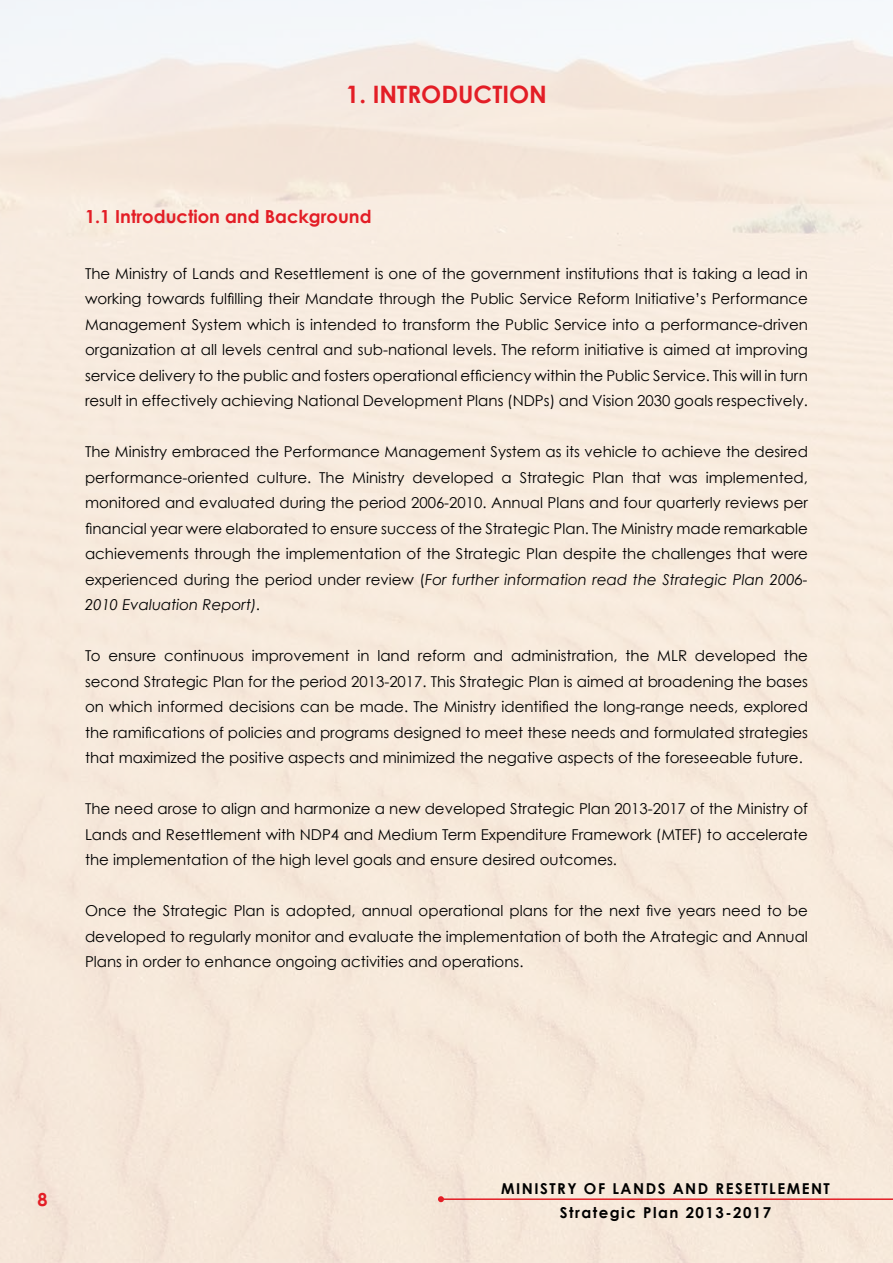
<style>
.page{position:relative;width:893px;height:1263px;background:#fff}
.page>*{position:absolute;margin:0;border:0;box-sizing:border-box;transform-origin:0 0}
.t1{font:700 24px "Century Gothic";color:#e31e26}
.t2{font:700 18px "Century Gothic";color:#e31e26}
.t3{font:15px/25.5px "Century Gothic";color:#000;text-align:justify}
.t4{font:700 15px/23.9px "Century Gothic";letter-spacing:.1em;color:#000;text-align:center}
.s1{font-style:italic}
</style>
<div class="page">
<hr style="left:441px;top:1198px;width:452px;height:2px;background:#e31e26">
<svg style="left:438px;top:1196px;width:6px;height:6px"></svg>
<h1 class="t1" style="left:346px;top:79px;width:43px">1. introduction</h1>
<p class="t2" style="left:85px;top:205px;width:288px">1.1 Introduction and Background</p>
<p class="t3" style="left:85px;top:260px;width:724px">The Ministry of Lands and Resettlement is one of the government institutions that is taking a lead in working towards fulfilling their Mandate through the Public Service Reform Initiative’s Performance Management System which is intended to transform the Public Service into a performance-driven organization at all levels central and sub-national levels. The reform initiative is aimed at improving service delivery to the public and fosters operational efficiency within the Public Service. This will in turn result in effectively achieving National Development Plans (NDPs) and Vision 2030 goals respectively.</p>
<p class="t3" style="left:85px;top:439px;width:724px">The Ministry embraced the Performance Management System as its vehicle to achieve the desired performance-oriented culture. The Ministry developed a Strategic Plan that was implemented, monitored and evaluated during the period 2006-2010. Annual Plans and four quarterly reviews per financial year were elaborated to ensure success of the Strategic Plan. The Ministry made remarkable achievements through the implementation of the Strategic Plan despite the challenges that were experienced during the period under review (<span class="s1">For further information read the Strategic Plan 2006- 2010 Evaluation Report).</span></p>
<p class="t3" style="left:85px;top:643px;width:724px">To ensure continuous improvement in land reform and administration, the MLR developed the second Strategic Plan for the period 2013-2017. This Strategic Plan is aimed at broadening the bases on which informed decisions can be made. The Ministry identified the long-range needs, explored the ramifications of policies and programs designed to meet these needs and formulated strategies that maximized the positive aspects and minimized the negative aspects of the foreseeable future.</p>
<p class="t3" style="left:85px;top:796px;width:724px">The need arose to align and harmonize a new developed Strategic Plan 2013-2017 of the Ministry of Lands and Resettlement with NDP4 and Medium Term Expenditure Framework (MTEF) to accelerate the implementation of the high level goals and ensure desired outcomes.</p>
<p class="t3" style="left:85px;top:898px;width:724px">Once the Strategic Plan is adopted, annual operational plans for the next five years need to be developed to regularly monitor and evaluate the implementation of both the Atrategic and Annual Plans in order to enhance ongoing activities and operations.</p>
<p class="t2" style="left:37px;top:1188px;width:12px">8</p>
<p class="t4" style="left:501px;top:1176px;width:330px">MINISTRY OF LANDS AND RESETTLEMENT<br>Strategic Plan 2013-2017</p>
</div>
